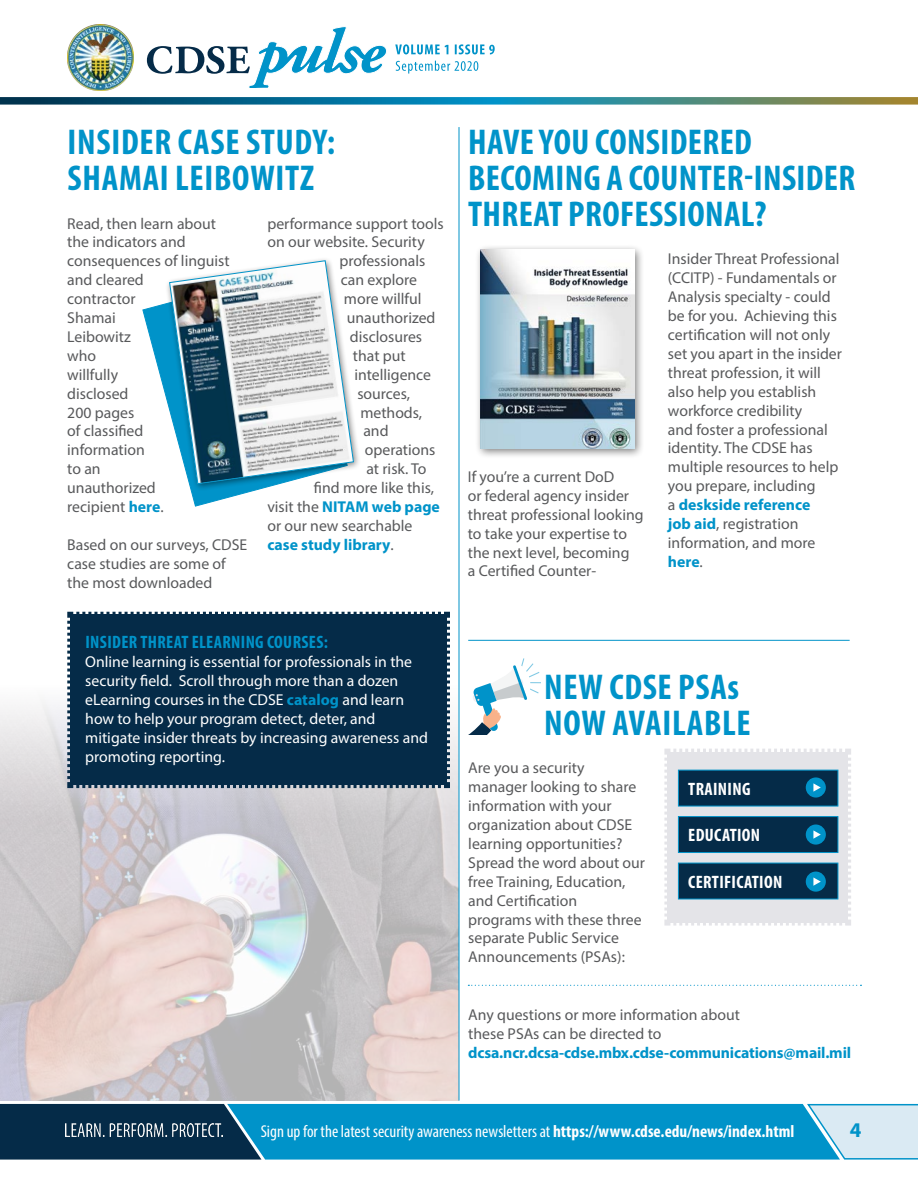
<style>
.page{position:relative;width:918px;height:1188px;background:#fff}
.page>*{position:absolute;margin:0;border:0;box-sizing:border-box;transform-origin:0 0}
.t1{font:700 condensed 36px/36px "Myriad Pro";letter-spacing:.01em;color:#0093c9}
.t2{font:700 21px "Myriad Pro";color:#0093c9}
.t3{font:700 condensed 18px "Myriad Pro";letter-spacing:.02em;color:#0093c9}
.t4{font:700 condensed 18px "Myriad Pro";letter-spacing:.02em;color:#fff}
.t5{font:condensed 17.25px "Myriad Pro";color:#fff}
.t6{font:15.75px/18.9px "Myriad Pro";color:#58595b}
.t7{font:15.75px/18.9px "Myriad Pro";color:#fff}
.t8{font:700 15.75px "Myriad Pro";letter-spacing:-.01em;color:#0093c9}
.s1{font-weight:700;color:#0093c9}
.s2{font-weight:400;color:#58595b}
.s3{font-weight:700}
</style>
<div class="page">
<svg style="left:0;top:1103px;width:918px;height:57px;background:#1e87b1"></svg>
<img style="left:65px;top:1124px;width:157px;height:13px">
<img style="left:67px;top:24px;width:67px;height:67px">
<svg style="left:147px;top:26px;width:240px;height:61px"></svg>
<svg style="left:396px;top:61px;width:82px;height:13px"></svg>
<svg style="left:395px;top:44px;width:100px;height:10px"></svg>
<img style="left:0;top:671px;width:459px;height:430px">
<hr style="left:468px;top:640px;width:382px;height:1px;background:#0093c9">
<hr style="left:459px;top:127px;width:1px;height:974px;background:#0093c9">
<svg style="left:468px;top:985px;width:394px;height:1px"></svg>
<svg style="left:0;top:97px;width:918px;height:8px;background:#347c88"></svg>
<svg style="left:143px;top:303px;width:107px;height:203px"></svg>
<div style="left:165px;top:256px;width:197px;height:236px;background:#000;opacity:.5"></div>
<svg style="left:169px;top:260px;width:185px;height:224px"></svg>
<div style="left:64px;top:611px;width:389px;height:180px;background:#052b48"></div>
<div style="left:475px;top:244px;width:170px;height:215px;background:#000;opacity:.5"></div>
<img style="left:480px;top:250px;width:154px;height:199px">
<svg style="left:468px;top:658px;width:73px;height:77px"></svg>
<svg style="left:664px;top:748px;width:187px;height:178px;background:#6e899b"></svg>
<h1 class="t1" style="left:68px;top:123px;width:269px">INSIDER CASE STUDY:<br>SHAMAI LEIBOWITZ</h1>
<p class="t6" style="left:67px;top:214px;width:150px">Read, then learn about</p>
<p class="t6" style="left:267px;top:214px;width:178px">performance support tools</p>
<p class="t6" style="left:67px;top:232px;width:120px">the indicators and</p>
<p class="t6" style="left:267px;top:232px;width:159px">on our website. Security</p>
<p class="t6" style="left:67px;top:251px;width:164px">consequences of linguist and cleared<br>contractor<br>Shamai<br>Leibowitz<br>who<br>willfully<br>disclosed<br>200 pages<br>of classifed<br>information<br>to an<br>unauthorized</p>
<p class="t6" style="left:339px;top:251px;width:87px">professionals</p>
<p class="t6" style="left:341px;top:270px;width:78px">can explore</p>
<p class="t6" style="left:344px;top:289px;width:79px">more willful</p>
<p class="t6" style="left:347px;top:308px;width:90px">unauthorized</p>
<p class="t6" style="left:350px;top:327px;width:74px">disclosures</p>
<p class="t6" style="left:353px;top:346px;width:54px">that put</p>
<p class="t6" style="left:354px;top:365px;width:78px">intelligence</p>
<p class="t6" style="left:357px;top:384px;width:54px">sources,</p>
<p class="t6" style="left:360px;top:403px;width:63px">methods,</p>
<p class="t6" style="left:363px;top:421px;width:27px">and</p>
<p class="t6" style="left:365px;top:440px;width:72px">operations</p>
<p class="t6" style="left:366px;top:459px;width:62px">at risk. To</p>
<p class="t6" style="left:314px;top:478px;width:122px">fnd more like this,</p>
<p class="t6" style="left:67px;top:497px;width:98px">recipient <span class="s1">here</span>.</p>
<p class="t8" style="left:267px;top:496px;width:174px"><span class="s2">visit the</span> NITAM web page</p>
<p class="t6" style="left:267px;top:516px;width:147px">or our new searchable</p>
<p class="t6" style="left:67px;top:535px;width:181px">Based on our surveys, CDSE</p>
<p class="t8" style="left:267px;top:534px;width:128px">case study library<span class="s2">.</span></p>
<p class="t6" style="left:67px;top:554px;width:161px">case studies are some of the most downloaded</p>
<h4 class="t3" style="left:85px;top:631px;width:244px">INSIDER THREAT ELEARNING COURSES:</h4>
<p class="t7" style="left:85px;top:652px;width:344px">Online learning is essential for professionals in the security feld. Scroll through more than a dozen eLearning courses in the CDSE <span class="s1">catalog</span> and learn how to help your program detect, deter, and mitigate insider threats by increasing awareness and promoting reporting.</p>
<h1 class="t1" style="left:468px;top:123px;width:389px">HAVE YOU CONSIDERED<br>BECOMING A COUNTER-INSIDER<br>THREAT PROFESSIONAL?</h1>
<p class="t6" style="left:468px;top:467px;width:177px">If you’re a current DoD<br>or federal agency insider threat professional looking to take your expertise to the next level, becoming<br>a Certifed Counter-</p>
<p class="t6" style="left:668px;top:249px;width:176px">Insider Threat Professional (CCITP) - Fundamentals or<br>Analysis specialty - could be for you. Achieving this certifcation will not only set you apart in the insider threat profession, it will also help you establish workforce credibility<br>and foster a professional identity. The CDSE has multiple resources to help you prepare, including<br>a <span class="s1">deskside reference<br>job aid</span>, registration information, and more <span class="s1">here</span>.</p>
<h1 class="t1" style="left:544px;top:668px;width:208px">NEW CDSE PSAs<br>NOW AVAILABLE</h1>
<p class="t6" style="left:468px;top:758px;width:178px">Are you a security manager looking to share information with your organization about CDSE learning opportunities?<br>Spread the word about our free Training, Education, and Certifcation<br>programs with these three separate Public Service<br>Announcements (PSAs):</p>
<p class="t4" style="left:688px;top:777px;width:64px">TRAINING</p>
<p class="t4" style="left:688px;top:824px;width:74px">EDUCATION</p>
<p class="t4" style="left:688px;top:871px;width:96px">CERTIFICATION</p>
<p class="t6" style="left:468px;top:1005px;width:273px">Any questions or more information about these PSAs can be directed to</p>
<h5 class="t8" style="left:468px;top:1042px;width:384px">dcsa.ncr.dcsa-cdse.mbx.cdse-communications@mail.mil</h5>
<p class="t5" style="left:261px;top:1121px;width:535px">Sign up for the latest security awareness newsletters at <span class="s3">https://www.cdse.edu/news/index.html</span></p>
<h2 class="t2" style="left:850px;top:1116px;width:13px">4</h2>
</div>
